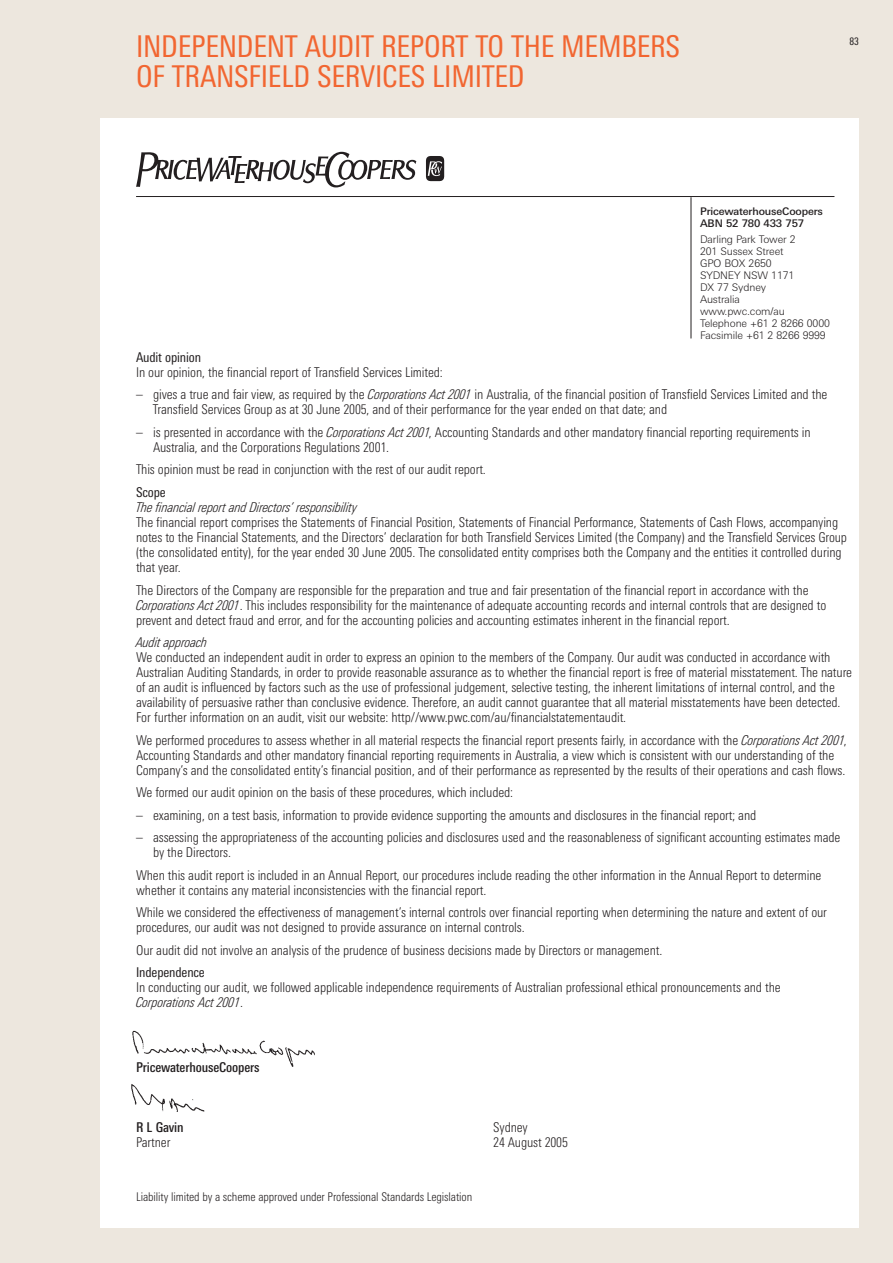
<style>
.page{position:relative;width:893px;height:1263px;background:#ede7de}
.page>*{position:absolute;margin:0;border:0;box-sizing:border-box;transform-origin:0 0}
.t1{font:condensed 30px/30px "Linotype Univers";letter-spacing:-.01em;color:#f26631}
.t2{font:300 condensed 13.5px/15px "Linotype Univers";letter-spacing:-.01em;color:#231f20}
.t3{font:italic 300 condensed 13.5px "Linotype Univers";letter-spacing:-.01em;color:#231f20}
.t4{font:condensed 13.5px "Linotype Univers";letter-spacing:-.01em;color:#231f20}
.t5{font:500 condensed 13.5px "Linotype Univers";letter-spacing:-.01em;color:#231f20}
.t6{font:300 condensed 12px "Linotype Univers";letter-spacing:-.01em;color:#231f20}
.t7{font:300 10.5px/12px "Linotype Univers Basic";letter-spacing:-.01em;color:#231f20}
.t8{font:500 10.5px/12px "Linotype Univers Basic";letter-spacing:-.01em;color:#231f20}
.t9{font:condensed 10.5px "Linotype Univers";color:#231f20}
.s1{font-style:italic}
</style>
<div class="page">
<div style="left:101px;top:118px;width:758px;height:1110px;background:#fff"></div>
<svg style="left:136px;top:152px;width:280px;height:35px"></svg>
<svg style="left:426px;top:156px;width:18px;height:25px"></svg>
<hr style="left:136px;top:196px;width:698px;height:1px;background:#231f20">
<hr style="left:691px;top:197px;width:1px;height:141px;background:#231f20">
<img style="left:131px;top:1030px;width:184px;height:82px">
<h1 class="t1" style="left:136px;top:35px;width:546px">INDEPENDENT AUDIT REPORT TO THE MEMBERS<br>OF TRANSFIELD SERVICES LIMITED</h1>
<p class="t9" style="left:850px;top:37px;width:11px">83</p>
<p class="t8" style="left:700px;top:206px;width:124px">PricewaterhouseCoopers<br>ABN 52 780 433 757</p>
<p class="t7" style="left:700px;top:234px;width:131px">Darling Park Tower 2<br>201 Sussex Street<br>GPO BOX 2650<br>SYDNEY NSW 1171<br>DX 77 Sydney<br>Australia<br>www.pwc.com/au<br>Telephone +61 2 8266 0000<br>Facsimile +61 2 8266 9999</p>
<p class="t4" style="left:136px;top:352px;width:67px">Audit opinion</p>
<p class="t2" style="left:136px;top:366px;width:308px">In our opinion, the financial report of Transfield Services Limited:</p>
<p class="t2" style="left:153px;top:389px;width:676px;text-indent:-17px">– gives a true and fair view, as required by the <span class="s1">Corporations Act 2001</span> in Australia, of the financial position of Transfield Services Limited and the<br>Transfield Services Group as at 30 June 2005, and of their performance for the year ended on that date; and</p>
<p class="t2" style="left:153px;top:426px;width:659px;text-indent:-17px">– is presented in accordance with the <span class="s1">Corporations Act 2001</span>, Accounting Standards and other mandatory financial reporting requirements in<br>Australia, and the Corporations Regulations 2001.</p>
<p class="t2" style="left:136px;top:464px;width:351px">This opinion must be read in conjunction with the rest of our audit report.</p>
<p class="t4" style="left:136px;top:487px;width:31px">Scope</p>
<p class="t3" style="left:136px;top:502px;width:223px">The financial report and Directors’ responsibility</p>
<p class="t2" style="left:136px;top:516px;width:713px">The financial report comprises the Statements of Financial Position, Statements of Financial Performance, Statements of Cash Flows, accompanying notes to the Financial Statements, and the Directors’ declaration for both Transfield Services Limited (the Company) and the Transfield Services Group (the consolidated entity), for the year ended 30 June 2005. The consolidated entity comprises both the Company and the entities it controlled during that year.</p>
<p class="t2" style="left:136px;top:584px;width:692px">The Directors of the Company are responsible for the preparation and true and fair presentation of the financial report in accordance with the<br><span class="s1">Corporations Act 2001</span>. This includes responsibility for the maintenance of adequate accounting records and internal controls that are designed to prevent and detect fraud and error, and for the accounting policies and accounting estimates inherent in the financial report.</p>
<p class="t3" style="left:136px;top:637px;width:73px">Audit approach</p>
<p class="t2" style="left:136px;top:651px;width:717px">We conducted an independent audit in order to express an opinion to the members of the Company. Our audit was conducted in accordance with Australian Auditing Standards, in order to provide reasonable assurance as to whether the financial report is free of material misstatement. The nature of an audit is influenced by factors such as the use of professional judgement, selective testing, the inherent limitations of internal control, and the availability of persuasive rather than conclusive evidence. Therefore, an audit cannot guarantee that all material misstatements have been detected.<br>For further information on an audit, visit our website: http//www.pwc.com/au/financialstatementaudit.</p>
<p class="t2" style="left:136px;top:734px;width:712px">We performed procedures to assess whether in all material respects the financial report presents fairly, in accordance with the <span class="s1">Corporations Act 2001</span>,<br>Accounting Standards and other mandatory financial reporting requirements in Australia, a view which is consistent with our understanding of the<br>Company’s and the consolidated entity’s financial position, and of their performance as represented by the results of their operations and cash flows.</p>
<p class="t2" style="left:136px;top:786px;width:379px">We formed our audit opinion on the basis of these procedures, which included:</p>
<p class="t2" style="left:136px;top:809px;width:622px">– examining, on a test basis, information to provide evidence supporting the amounts and disclosures in the financial report; and</p>
<p class="t2" style="left:153px;top:831px;width:689px;text-indent:-17px">– assessing the appropriateness of the accounting policies and disclosures used and the reasonableness of significant accounting estimates made by the Directors.</p>
<p class="t2" style="left:136px;top:869px;width:687px">When this audit report is included in an Annual Report, our procedures include reading the other information in the Annual Report to determine whether it contains any material inconsistencies with the financial report.</p>
<p class="t2" style="left:136px;top:906px;width:692px">While we considered the effectiveness of management’s internal controls over financial reporting when determining the nature and extent of our procedures, our audit was not designed to provide assurance on internal controls.</p>
<p class="t2" style="left:136px;top:944px;width:528px">Our audit did not involve an analysis of the prudence of business decisions made by Directors or management.</p>
<p class="t4" style="left:136px;top:967px;width:70px">Independence</p>
<p class="t2" style="left:136px;top:981px;width:646px">In conducting our audit, we followed applicable independence requirements of Australian professional ethical pronouncements and the<br><span class="s1">Corporations Act 2001</span>.</p>
<p class="t5" style="left:136px;top:1062px;width:125px">PricewaterhouseCoopers</p>
<p class="t5" style="left:136px;top:1122px;width:49px">R L Gavin</p>
<p class="t2" style="left:493px;top:1121px;width:36px">Sydney</p>
<p class="t2" style="left:136px;top:1136px;width:36px">Partner</p>
<p class="t2" style="left:493px;top:1136px;width:76px">24 August 2005</p>
<p class="t6" style="left:136px;top:1192px;width:338px">Liability limited by a scheme approved under Professional Standards Legislation</p>
</div>
